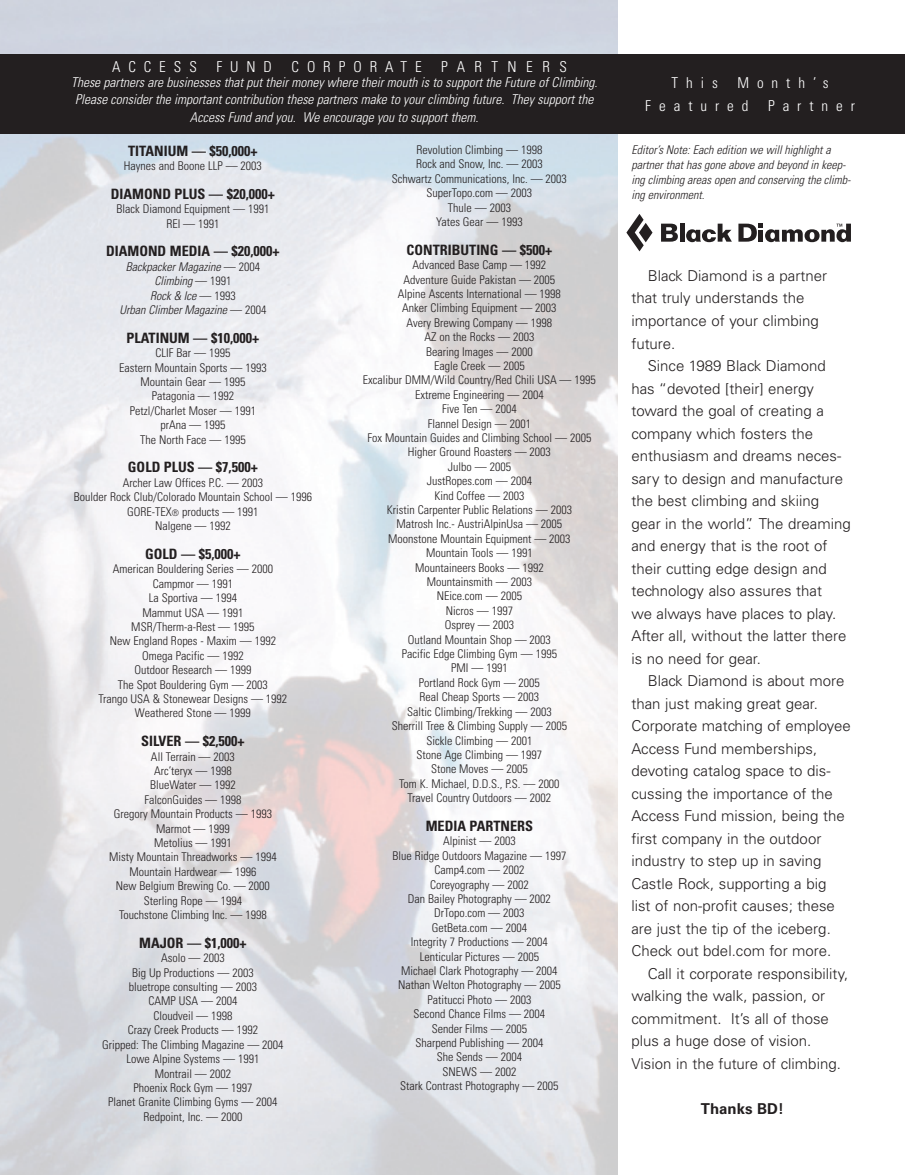
<style>
.page{position:relative;width:905px;height:1175px;background:#fff}
.page>*{position:absolute;margin:0;border:0;box-sizing:border-box;transform-origin:0 0}
.t1{font:300 15px/22.5px "Univers LT Std";color:#231f20}
.t2{font:300 condensed 15px/22.8px "Univers LT Std";letter-spacing:.53em;color:#fff}
.t3{font:700 15px "Univers LT Std";color:#231f20}
.t4{font:300 condensed 15px "Univers LT Std";letter-spacing:.63em;color:#fff}
.t5{font:700 condensed 14.25px "Univers LT Std";color:#231f20}
.t6{font:italic 300 condensed 13.5px/17.2px "Univers LT Std";color:#fff;text-align:center}
.t7{font:300 condensed 12px/14.4px "Univers LT Std";color:#231f20;text-align:center}
.t8{font:italic 300 condensed 12px/14.4px "Univers LT Std";color:#231f20;text-align:center}
.s1{font-style:normal}
.s2{font-size:9px}
</style>
<div class="page">
<div style="left:619px;top:54px;width:285px;height:80px;background:#231f20"></div>
<svg style="left:626px;top:214px;width:26px;height:37px"></svg>
<svg style="left:661px;top:224px;width:17px;height:18px"></svg>
<div style="left:679px;top:224px;width:5px;height:18px;background:#231f20"></div>
<svg style="left:686px;top:224px;width:45px;height:18px"></svg>
<svg style="left:738px;top:224px;width:112px;height:18px"></svg>
<div style="left:0;top:54px;width:621px;height:80px;background:#231f20"></div>
<p class="t2" style="left:112px;top:55px;width:86px">ACCESS</p>
<p class="t2" style="left:216px;top:55px;width:57px">FUND</p>
<p class="t2" style="left:291px;top:55px;width:132px">CORPORATE</p>
<p class="t4" style="left:441px;top:57px;width:127px">PARTNERS</p>
<p class="t6" style="left:71px;top:74px;width:528px">These partners are businesses that put their money where their mouth is to support the Future of Climbing.<br>Please consider the important contribution these partners make to your climbing future. They support the<br>Access Fund and you. We encourage you to support them.</p>
<p class="t5" style="left:128px;top:142px;width:131px">TITANIUM — $50,000+</p>
<p class="t7" style="left:124px;top:158px;width:139px">Haynes and Boone LLP — 2003</p>
<p class="t5" style="left:111px;top:185px;width:165px">DIAMOND PLUS — $20,000+</p>
<p class="t7" style="left:116px;top:202px;width:154px">Black Diamond Equipment — 1991<br>REI — 1991</p>
<p class="t5" style="left:106px;top:242px;width:175px">DIAMOND MEDIA — $20,000+</p>
<p class="t8" style="left:119px;top:259px;width:148px">Backpacker Magazine <span class="s1">— 2004<br></span>Climbing <span class="s1">— 1991<br></span>Rock &amp; Ice <span class="s1">— 1993<br></span>Urban Climber Magazine <span class="s1">— 2004</span></p>
<p class="t5" style="left:126px;top:329px;width:134px">PLATINUM — $10,000+</p>
<p class="t7" style="left:119px;top:346px;width:149px">CLIF Bar — 1995<br>Eastern Mountain Sports — 1993<br>Mountain Gear — 1995<br>Patagonia — 1992<br>Petzl/Charlet Moser — 1991 prAna — 1995<br>The North Face — 1995</p>
<p class="t5" style="left:128px;top:458px;width:131px">GOLD PLUS — $7,500+</p>
<p class="t7" style="left:74px;top:475px;width:240px">Archer Law Offices P.C. — 2003<br>Boulder Rock Club/Colorado Mountain School — 1996<br>GORE-TEX<span class="s2">®</span> products — 1991<br>Nalgene — 1992</p>
<p class="t5" style="left:145px;top:545px;width:97px">GOLD — $5,000+</p>
<p class="t7" style="left:99px;top:562px;width:190px">American Bouldering Series — 2000<br>Campmor — 1991<br>La Sportiva — 1994<br>Mammut USA — 1991<br>MSR/Therm-a-Rest — 1995<br>New England Ropes - Maxim — 1992<br>Omega Pacific — 1992<br>Outdoor Research — 1999<br>The Spot Bouldering Gym — 2003<br>Trango USA &amp; Stonewear Designs — 1992<br>Weathered Stone — 1999</p>
<p class="t5" style="left:141px;top:732px;width:105px">SILVER — $2,500+</p>
<p class="t7" style="left:109px;top:749px;width:169px">All Terrain — 2003<br>Arc’teryx — 1998<br>BlueWater — 1992<br>FalconGuides — 1998<br>Gregory Mountain Products — 1993<br>Marmot — 1999<br>Metolius — 1991<br>Misty Mountain Threadworks — 1994<br>Mountain Hardwear — 1996<br>New Belgium Brewing Co. — 2000<br>Sterling Rope — 1994<br>Touchstone Climbing Inc. — 1998</p>
<p class="t5" style="left:139px;top:934px;width:109px">MAJOR — $1,000+</p>
<p class="t7" style="left:102px;top:950px;width:183px">Asolo — 2003<br>Big Up Productions — 2003<br>bluetrope consulting — 2003<br>CAMP USA — 2004<br>Cloudveil — 1998<br>Crazy Creek Products — 1992<br>Gripped: The Climbing Magazine — 2004<br>Lowe Alpine Systems — 1991<br>Montrail — 2002<br>Phoenix Rock Gym — 1997<br>Planet Granite Climbing Gyms — 2004<br>Redpoint, Inc. — 2000</p>
<p class="t7" style="left:392px;top:142px;width:176px">Revolution Climbing — 1998<br>Rock and Snow, Inc. — 2003<br>Schwartz Communications, Inc. — 2003<br>SuperTopo.com — 2003<br>Thule — 2003<br>Yates Gear — 1993</p>
<p class="t5" style="left:406px;top:241px;width:147px">CONTRIBUTING — $500+</p>
<p class="t7" style="left:363px;top:258px;width:234px">Advanced Base Camp — 1992<br>Adventure Guide Pakistan — 2005<br>Alpine Ascents International — 1998<br>Anker Climbing Equipment — 2003<br>Avery Brewing Company — 1998<br>AZ on the Rocks — 2003<br>Bearing Images — 2000<br>Eagle Creek — 2005<br>Excalibur DMM/Wild Country/Red Chili USA — 1995<br>Extreme Engineering — 2004<br>Five Ten — 2004<br>Flannel Design — 2001<br>Fox Mountain Guides and Climbing School — 2005<br>Higher Ground Roasters — 2003<br>Julbo — 2005<br>JustRopes.com — 2004<br>Kind Coffee — 2003<br>Kristin Carpenter Public Relations — 2003<br>Matrosh Inc.- AustriAlpinUsa — 2005<br>Moonstone Mountain Equipment — 2003<br>Mountain Tools — 1991<br>Mountaineers Books — 1992<br>Mountainsmith — 2003<br>NEice.com — 2005<br>Nicros — 1997<br>Osprey — 2003<br>Outland Mountain Shop — 2003<br>Pacific Edge Climbing Gym — 1995<br>PMI — 1991<br>Portland Rock Gym — 2005<br>Real Cheap Sports — 2003<br>Saltic Climbing/Trekking — 2003<br>Sherrill Tree &amp; Climbing Supply — 2005<br>Sickle Climbing — 2001<br>Stone Age Climbing — 1997<br>Stone Moves — 2005<br>Tom K. Michael, D.D.S., P.S. — 2000<br>Travel Country Outdoors — 2002</p>
<p class="t5" style="left:426px;top:817px;width:109px">MEDIA PARTNERS</p>
<p class="t7" style="left:392px;top:834px;width:175px">Alpinist — 2003<br>Blue Ridge Outdoors Magazine — 1997<br>Camp4.com — 2002<br>Coreyography — 2002<br>Dan Bailey Photography — 2002<br>DrTopo.com — 2003<br>GetBeta.com — 2004<br>Integrity 7 Productions — 2004<br>Lenticular Pictures — 2005<br>Michael Clark Photography — 2004<br>Nathan Welton Photography — 2005<br>Patitucci Photo — 2003<br>Second Chance Films — 2004<br>Sender Films — 2005<br>Sharpend Publishing — 2004<br>She Sends — 2004<br>SNEWS — 2002<br>Stark Contrast Photography — 2005</p>
<p class="t2" style="left:645px;top:71px;width:185px;text-indent:92px">Month’s<br>Featured</p>
<p class="t2" style="left:671px;top:71px;width:48px">This</p>
<p class="t2" style="left:768px;top:94px;width:88px">Partner</p>
<p class="t8" style="left:631px;top:143px;width:221px;line-height:15px;text-align:left">Editor’s Note: Each edition we will highlight a partner that has gone above and beyond in keep&shy;ing climbing areas open and conserving the climb&shy;ing environment.</p>
<p class="t1" style="left:631px;top:264px;width:197px;text-indent:16px">Black Diamond is a partner that truly understands the importance of your climbing future.</p>
<p class="t1" style="left:631px;top:354px;width:221px;text-indent:16px">Since 1989 Black Diamond has “devoted [their] energy toward the goal of creating a company which fosters the enthusiasm and dreams neces&shy;sary to design and manufacture the best climbing and skiing gear in the world”. The dreaming and energy that is the root of their cutting edge design and technology also assures that<br>we always have places to play.<br>After all, without the latter there is no need for gear.</p>
<p class="t1" style="left:631px;top:669px;width:221px;text-indent:16px">Black Diamond is about more than just making great gear.<br>Corporate matching of employee<br>Access Fund memberships, devoting catalog space to dis&shy;cussing the importance of the<br>Access Fund mission, being the first company in the outdoor industry to step up in saving<br>Castle Rock, supporting a big<br>list of non-profit causes; these are just the tip of the iceberg.<br>Check out bdel.com for more.</p>
<p class="t1" style="left:631px;top:962px;width:218px;text-indent:16px">Call it corporate responsibility, walking the walk, passion, or commitment. It’s all of those plus a huge dose of vision.<br>Vision in the future of climbing.</p>
<p class="t3" style="left:701px;top:1099px;width:84px">Thanks BD!</p>
</div>
